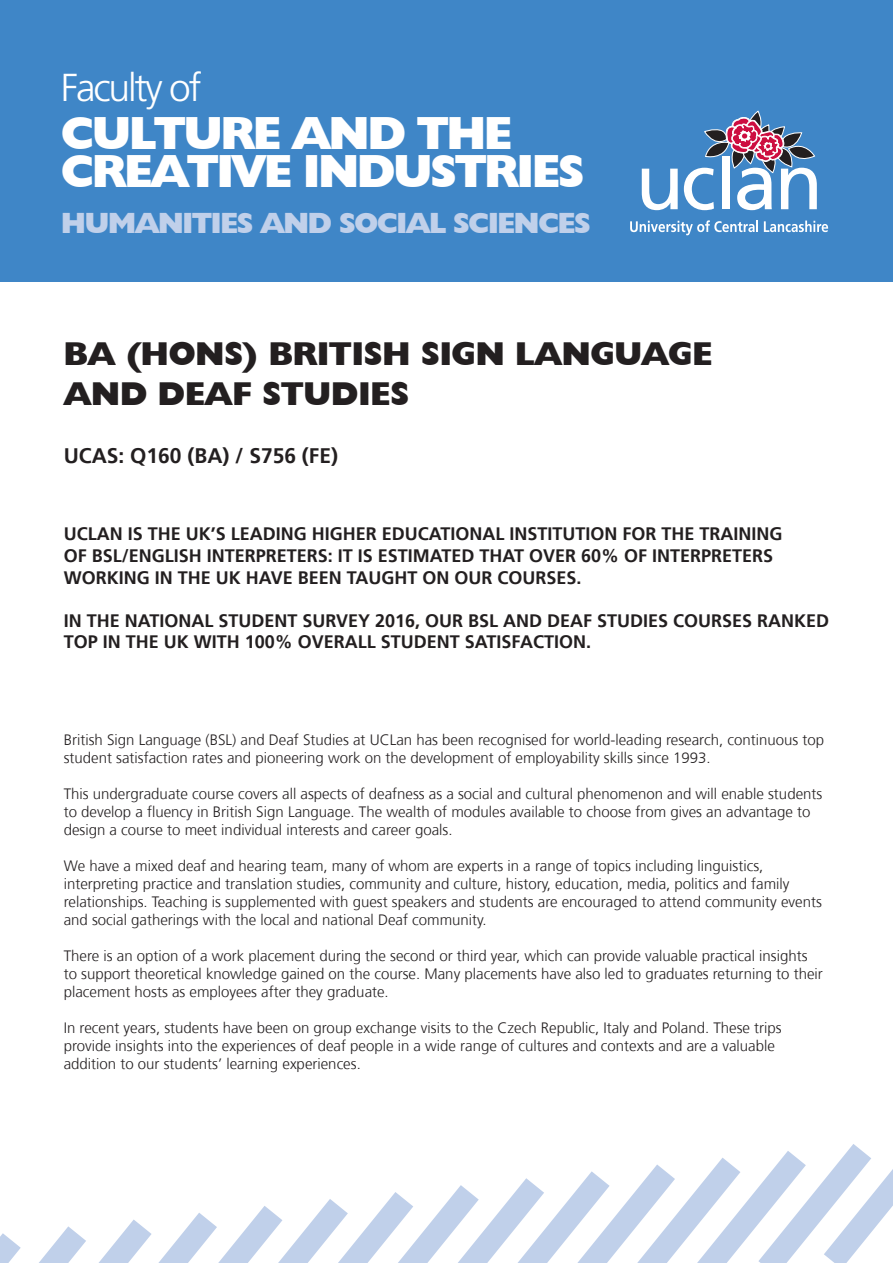
<style>
.page{position:relative;width:893px;height:1263px;background:#fff}
.page>*{position:absolute;margin:0;border:0;box-sizing:border-box;transform-origin:0 0}
.t1{font:800 46.5px/37.7px "Humanist 521 BT";letter-spacing:-.04em;color:#fff}
.t2{font:300 39px "Frutiger";letter-spacing:-.055em;color:#fff}
.t3{font:800 33px "Humanist 521 BT";color:#231f20}
.t4{font:800 29.25px "Humanist 521 BT";letter-spacing:-.04em;color:#c0d0ea}
.t5{font:700 21px "Frutiger";color:#231f20}
.t6{font:700 18px/21.6px "Frutiger";color:#231f20}
.t7{font:300 15px/18px "Frutiger";color:#231f20}
</style>
<div class="page">
<div style="left:0;top:0;width:893px;height:281px;background:#3f86c7"></div>
<svg style="left:0;top:1144px;width:893px;height:119px"></svg>
<svg style="left:642px;top:169px;width:36px;height:41px"></svg>
<svg style="left:684px;top:110px;width:133px;height:100px"></svg>
<svg style="left:630px;top:220px;width:128px;height:15px"></svg>
<svg style="left:764px;top:221px;width:64px;height:11px"></svg>
<p class="t2" style="left:61px;top:65px;width:142px">Faculty of</p>
<p class="t1" style="left:61px;top:113px;width:525px">CULTURE AND THE<br>CREATIVE INDUSTRIES</p>
<p class="t4" style="left:61px;top:205px;width:531px">HUMANITIES AND SOCIAL SCIENCES</p>
<p class="t3" style="left:64px;top:333px;width:650px">BA (HONS) BRITISH SIGN LANGUAGE</p>
<p class="t3" style="left:64px;top:373px;width:347px">AND DEAF STUDIES</p>
<p class="t5" style="left:64px;top:443px;width:276px">UCAS: Q160 (BA) / S756 (FE)</p>
<p class="t6" style="left:64px;top:523px;width:720px">UCLAN IS THE UK’S LEADING HIGHER EDUCATIONAL INSTITUTION FOR THE TRAINING<br>OF BSL/ENGLISH INTERPRETERS: IT IS ESTIMATED THAT OVER 60% OF INTERPRETERS<br>WORKING IN THE UK HAVE BEEN TAUGHT ON OUR COURSES.</p>
<p class="t6" style="left:64px;top:610px;width:767px">IN THE NATIONAL STUDENT SURVEY 2016, OUR BSL AND DEAF STUDIES COURSES RANKED<br>TOP IN THE UK WITH 100% OVERALL STUDENT SATISFACTION.</p>
<p class="t7" style="left:64px;top:731px;width:762px">British Sign Language (BSL) and Deaf Studies at UCLan has been recognised for world-leading research, continuous top student satisfaction rates and pioneering work on the development of employability skills since 1993.</p>
<p class="t7" style="left:64px;top:785px;width:760px">This undergraduate course covers all aspects of deafness as a social and cultural phenomenon and will enable students to develop a fluency in British Sign Language. The wealth of modules available to choose from gives an advantage to design a course to meet individual interests and career goals.</p>
<p class="t7" style="left:64px;top:857px;width:759px">We have a mixed deaf and hearing team, many of whom are experts in a range of topics including linguistics, interpreting practice and translation studies, community and culture, history, education, media, politics and family relationships. Teaching is supplemented with guest speakers and students are encouraged to attend community events and social gatherings with the local and national Deaf community.</p>
<p class="t7" style="left:64px;top:947px;width:761px">There is an option of a work placement during the second or third year, which can provide valuable practical insights to support theoretical knowledge gained on the course. Many placements have also led to graduates returning to their placement hosts as employees after they graduate.</p>
<p class="t7" style="left:64px;top:1019px;width:719px">In recent years, students have been on group exchange visits to the Czech Republic, Italy and Poland. These trips provide insights into the experiences of deaf people in a wide range of cultures and contexts and are a valuable addition to our students’ learning experiences.</p>
</div>
